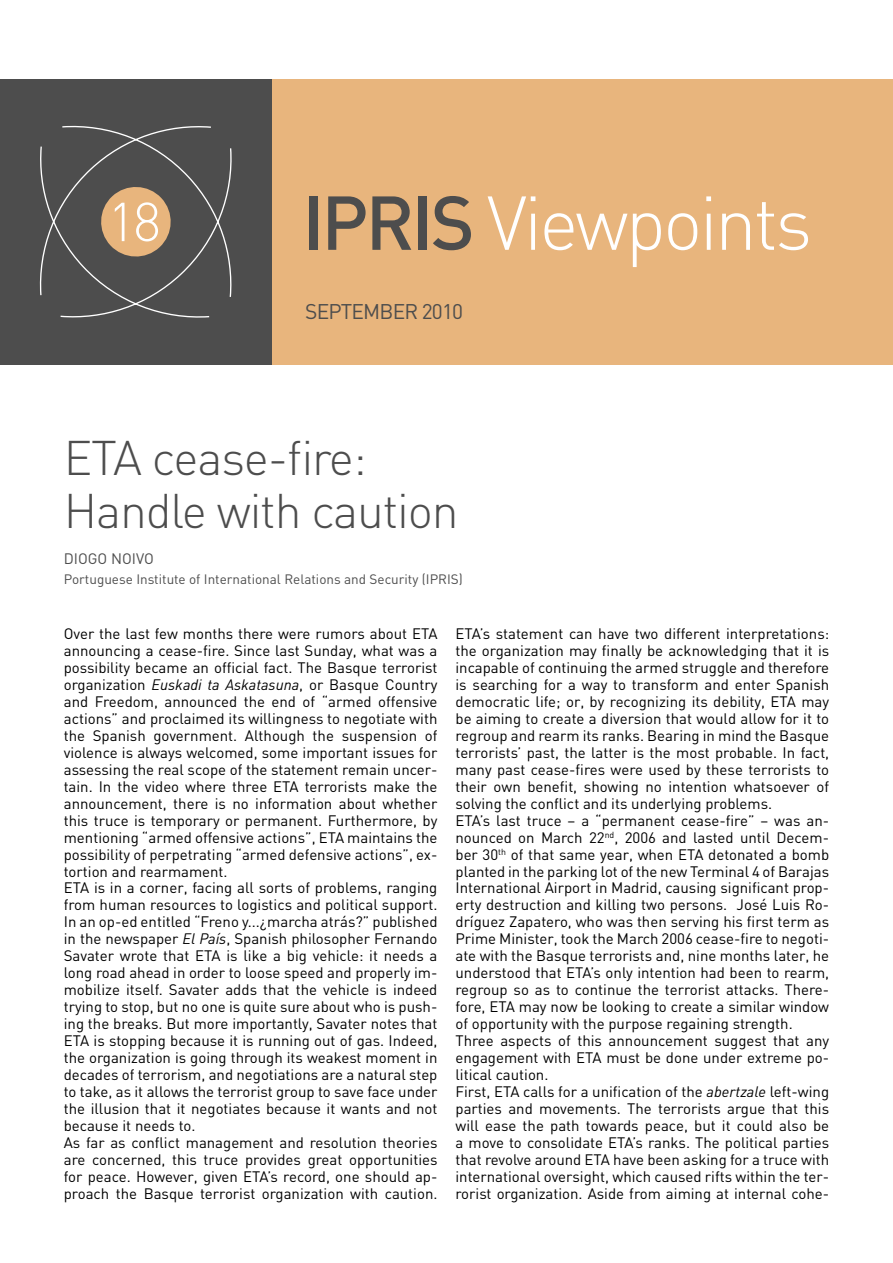
<style>
.page{position:relative;width:893px;height:1263px;background:#fff}
.page>*{position:absolute;margin:0;border:0;box-sizing:border-box;transform-origin:0 0}
.t1{font:300 75px "DIN";letter-spacing:-.04em;color:#fff}
.t2{font:300 54px "DIN";color:#fff}
.t3{font:300 48px/52.5px "DIN";letter-spacing:-.025em;color:#4d4d4d}
.t4{font:21px "DIN";letter-spacing:-.04em;color:#4d4d4d}
.t5{font:15px/17px "DIN";color:#000}
.t6{font:15px "DIN";color:#4d4d4d}
.t7{font:13.5px "DIN";color:#4d4d4d}
.s1{font-weight:500;color:#4d4d4d}
.s2{font-style:italic}
</style>
<div class="page">
<div style="left:269px;top:79px;width:624px;height:286px;background:#e8b57d"></div>
<div style="left:0;top:79px;width:272px;height:286px;background:#4d4d4d"></div>
<svg style="left:39px;top:125px;width:193px;height:193px"></svg>
<h2 class="t2" style="left:108px;top:188px;width:55px">18</h2>
<h1 class="t1" style="left:302px;top:177px;width:511px"><span class="s1">IPRIS</span> Viewpoints</h1>
<h3 class="t4" style="left:305px;top:298px;width:159px">SEPTEMBER 2010</h3>
<h3 class="t3" style="left:64px;top:431px;width:396px">ETA cease-fire:<br>Handle with caution</h3>
<p class="t6" style="left:64px;top:549px;width:89px">Diogo Noivo</p>
<p class="t7" style="left:64px;top:571px;width:400px">Portuguese Institute of International Relations and Security (IPRIS)</p>
<p class="t5" style="left:64px;top:625px;width:375px">Over the last few months there were rumors about ETA announcing a cease-fire. Since last Sunday, what was a possibility became an official fact. The Basque terrorist organization <span class="s2">Euskadi ta Askatasuna</span>, or Basque Country and Freedom, announced the end of “armed offensive actions” and proclaimed its willingness to negotiate with the Spanish government. Although the suspension of violence is always welcomed, some important issues for assessing the real scope of the statement remain uncer&shy;tain. In the video where three ETA terrorists make the announcement, there is no information about whether this truce is temporary or permanent. Furthermore, by mentioning “armed offensive actions”, ETA maintains the possibility of perpetrating “armed defensive actions”, ex&shy;tortion and rearmament.<br>ETA is in a corner, facing all sorts of problems, ranging from human resources to logistics and political support.<br>In an op-ed entitled “Freno y...¿marcha atrás?” published in the newspaper <span class="s2">El País</span>, Spanish philosopher Fernando Savater wrote that ETA is like a big vehicle: it needs a long road ahead in order to loose speed and properly im&shy;mobilize itself. Savater adds that the vehicle is indeed trying to stop, but no one is quite sure about who is push&shy;ing the breaks. But more importantly, Savater notes that ETA is stopping because it is running out of gas. Indeed, the organization is going through its weakest moment in decades of terrorism, and negotiations are a natural step to take, as it allows the terrorist group to save face under the illusion that it negotiates because it wants and not because it needs to.<br>As far as conflict management and resolution theories are concerned, this truce provides great opportunities for peace. However, given ETA’s record, one should ap&shy;proach the Basque terrorist organization with caution.</p>
<p class="t5" style="left:455px;top:625px;width:375px">ETA’s statement can have two different interpretations: the organization may finally be acknowledging that it is incapable of continuing the armed struggle and therefore is searching for a way to transform and enter Spanish democratic life; or, by recognizing its debility, ETA may be aiming to create a diversion that would allow for it to regroup and rearm its ranks. Bearing in mind the Basque terrorists’ past, the latter is the most probable. In fact, many past cease-fires were used by these terrorists to their own benefit, showing no intention whatsoever of solving the conflict and its underlying problems.<br>ETA’s last truce – a “permanent cease-fire” – was an&shy;nounced on March 22<sup>nd</sup>, 2006 and lasted until Decem&shy;ber 30<sup>th</sup> of that same year, when ETA detonated a bomb planted in the parking lot of the new Terminal 4 of Barajas International Airport in Madrid, causing significant prop&shy;erty destruction and killing two persons. José Luis Ro&shy;dríguez Zapatero, who was then serving his first term as Prime Minister, took the March 2006 cease-fire to negoti&shy;ate with the Basque terrorists and, nine months later, he understood that ETA’s only intention had been to rearm, regroup so as to continue the terrorist attacks. There&shy;fore, ETA may now be looking to create a similar window of opportunity with the purpose regaining strength.<br>Three aspects of this announcement suggest that any engagement with ETA must be done under extreme po&shy;litical caution.<br>First, ETA calls for a unification of the <span class="s2">abertzale</span> left-wing parties and movements. The terrorists argue that this will ease the path towards peace, but it could also be a move to consolidate ETA’s ranks. The political parties that revolve around ETA have been asking for a truce with international oversight, which caused rifts within the ter&shy;rorist organization. Aside from aiming at internal cohe-</p>
</div>
